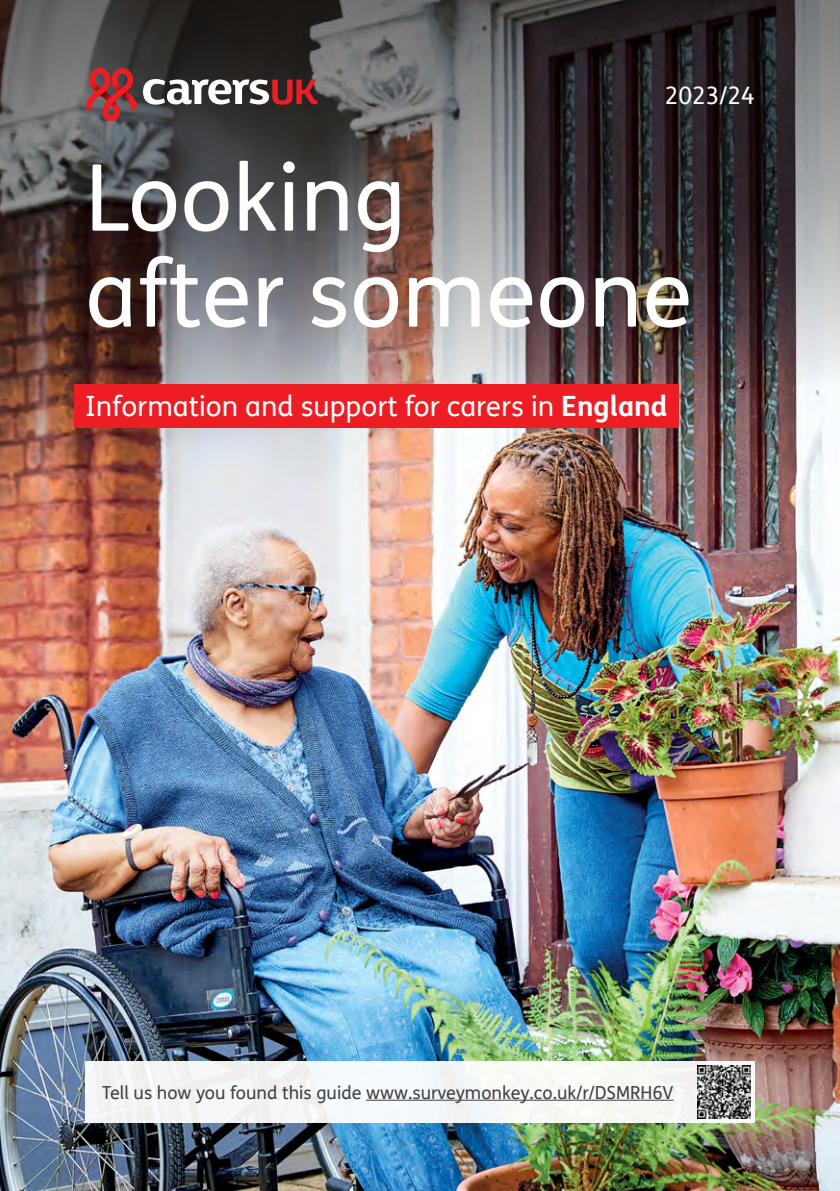
<style>
.page{position:relative;width:840px;height:1191px;background:#fff}
.page>*{position:absolute;margin:0;border:0;box-sizing:border-box;transform-origin:0 0}
.H_Section_Header{font:92px/96px "FS Me";color:#fff}
.t1{font:28px "FS Me";color:#fff}
.t2{font:24px "FS Me";color:#fff}
.t3{font:18px "FS Me";color:#414042}
.s1{font-weight:700}
</style>
<div class="page">
<img style="left:0;top:0;width:839px;height:1191px">
<svg style="left:143px;top:79px;width:174px;height:26px"></svg>
<svg style="left:85px;top:68px;width:52px;height:53px;background:#933a3f"></svg>
<div style="left:74px;top:384px;width:604px;height:44px;background:#ed1d24"></div>
<div style="left:85px;top:1061px;width:669px;height:62px;background:#f5f7f7"></div>
<hr style="left:366px;top:1099px;width:307px;height:1px;background:#414042">
<img style="left:697px;top:1065px;width:53px;height:53px">
<p class="t2" style="left:664px;top:79px;width:91px">2023/24</p>
<p class="H_Section_Header" style="left:85px;top:149px;width:608px">Looking<br>after someone</p>
<p class="t1" style="left:85px;top:387px;width:583px">Information and support for carers in <span class="s1">England</span></p>
<p class="t3" style="left:102px;top:1080px;width:572px">Tell us how you found this guide www.surveymonkey.co.uk/r/DSMRH6V</p>
</div>
